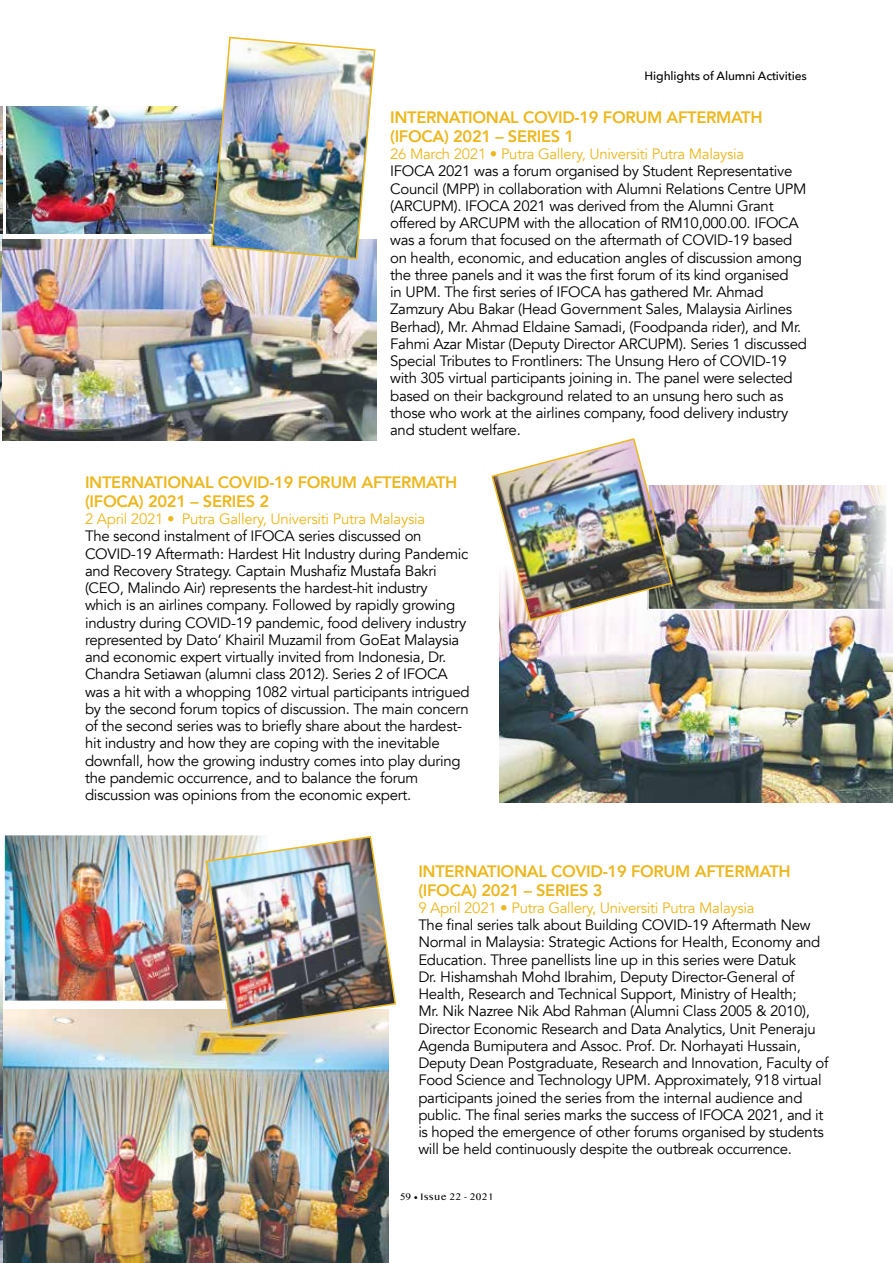
<style>
.page{position:relative;width:893px;height:1263px;background:#fff}
.page>*{position:absolute;margin:0;border:0;box-sizing:border-box;transform-origin:0 0}
.t1{font:800 16.5px/18.9px "Avenir";letter-spacing:-.02em;color:#edb71e}
.t2{font:15px/17.2px "Avenir";letter-spacing:-.02em;color:#000}
.t3{font:15px "Avenir";letter-spacing:-.02em;color:#edb71e}
.t4{font:500 12px "Avenir Next";letter-spacing:-.01em;color:#000}
.t5{font:9px "Bangla MN";letter-spacing:.04em;color:#000}
</style>
<div class="page">
<img style="left:0;top:233px;width:2px;height:193px">
<img style="left:2px;top:240px;width:374px;height:201px">
<img style="left:0;top:973px;width:2px;height:290px">
<img style="left:0;top:106px;width:2px;height:127px">
<img style="left:6px;top:106px;width:204px;height:127px">
<img style="left:500px;top:572px;width:393px;height:231px">
<img style="left:3px;top:1009px;width:385px;height:254px">
<img style="left:673px;top:486px;width:212px;height:121px">
<div style="left:647px;top:483px;width:241px;height:127px;border:2px solid #fff"></div>
<img style="left:6px;top:837px;width:199px;height:162px">
<div style="left:3px;top:834px;width:266px;height:168px;border:2px solid #fff"></div>
<img style="left:491px;top:438px;width:182px;height:184px">
<img style="left:205px;top:835px;width:192px;height:195px">
<img style="left:210px;top:36px;width:166px;height:224px">
<p class="t4" style="left:645px;top:66px;width:164px">Highlights of Alumni Activities</p>
<p class="t1" style="left:390px;top:108px;width:374px">INTERNATIONAL COVID-19 FORUM AFTERMATH (IFOCA) 2021 – SERIES 1</p>
<p class="t3" style="left:390px;top:145px;width:356px">26 March 2021 • Putra Gallery, Universiti Putra Malaysia</p>
<p class="t2" style="left:390px;top:163px;width:418px">IFOCA 2021 was a forum organised by Student Representative Council (MPP) in collaboration with Alumni Relations Centre UPM (ARCUPM). IFOCA 2021 was derived from the Alumni Grant offered by ARCUPM with the allocation of RM10,000.00. IFOCA was a forum that focused on the aftermath of COVID-19 based on health, economic, and education angles of discussion among the three panels and it was the first forum of its kind organised<br>in UPM. The first series of IFOCA has gathered Mr. Ahmad Zamzury Abu Bakar (Head Government Sales, Malaysia Airlines Berhad), Mr. Ahmad Eldaine Samadi, (Foodpanda rider), and Mr.<br>Fahmi Azar Mistar (Deputy Director ARCUPM). Series 1 discussed Special Tributes to Frontliners: The Unsung Hero of COVID-19 with 305 virtual participants joining in. The panel were selected based on their background related to an unsung hero such as those who work at the airlines company, food delivery industry and student welfare.</p>
<p class="t1" style="left:85px;top:473px;width:374px">INTERNATIONAL COVID-19 FORUM AFTERMATH (IFOCA) 2021 – SERIES 2</p>
<p class="t3" style="left:85px;top:510px;width:342px">2 April 2021 • Putra Gallery, Universiti Putra Malaysia</p>
<p class="t2" style="left:85px;top:528px;width:386px">The second instalment of IFOCA series discussed on COVID-19 Aftermath: Hardest Hit Industry during Pandemic and Recovery Strategy. Captain Mushafiz Mustafa Bakri (CEO, Malindo Air) represents the hardest-hit industry<br>which is an airlines company. Followed by rapidly growing industry during COVID-19 pandemic, food delivery industry represented by Dato’ Khairil Muzamil from GoEat Malaysia and economic expert virtually invited from Indonesia, Dr.<br>Chandra Setiawan (alumni class 2012). Series 2 of IFOCA was a hit with a whopping 1082 virtual participants intrigued by the second forum topics of discussion. The main concern of the second series was to briefly share about the hardest&shy;hit industry and how they are coping with the inevitable downfall, how the growing industry comes into play during the pandemic occurrence, and to balance the forum discussion was opinions from the economic expert.</p>
<p class="t1" style="left:418px;top:861px;width:374px">INTERNATIONAL COVID-19 FORUM AFTERMATH (IFOCA) 2021 – SERIES 3</p>
<p class="t3" style="left:418px;top:899px;width:338px">9 April 2021 • Putra Gallery, Universiti Putra Malaysia</p>
<p class="t2" style="left:418px;top:917px;width:412px">The final series talk about Building COVID-19 Aftermath New Normal in Malaysia: Strategic Actions for Health, Economy and Education. Three panellists line up in this series were Datuk<br>Dr. Hishamshah Mohd Ibrahim, Deputy Director-General of Health, Research and Technical Support, Ministry of Health;<br>Mr. Nik Nazree Nik Abd Rahman (Alumni Class 2005 &amp; 2010), Director Economic Research and Data Analytics, Unit Peneraju Agenda Bumiputera and Assoc. Prof. Dr. Norhayati Hussain, Deputy Dean Postgraduate, Research and Innovation, Faculty of Food Science and Technology UPM. Approximately, 918 virtual participants joined the series from the internal audience and public. The final series marks the success of IFOCA 2021, and it is hoped the emergence of other forums organised by students will be held continuously despite the outbreak occurrence.</p>
<p class="t5" style="left:400px;top:1191px;width:95px">59 • Issue 22 - 2021</p>
</div>
